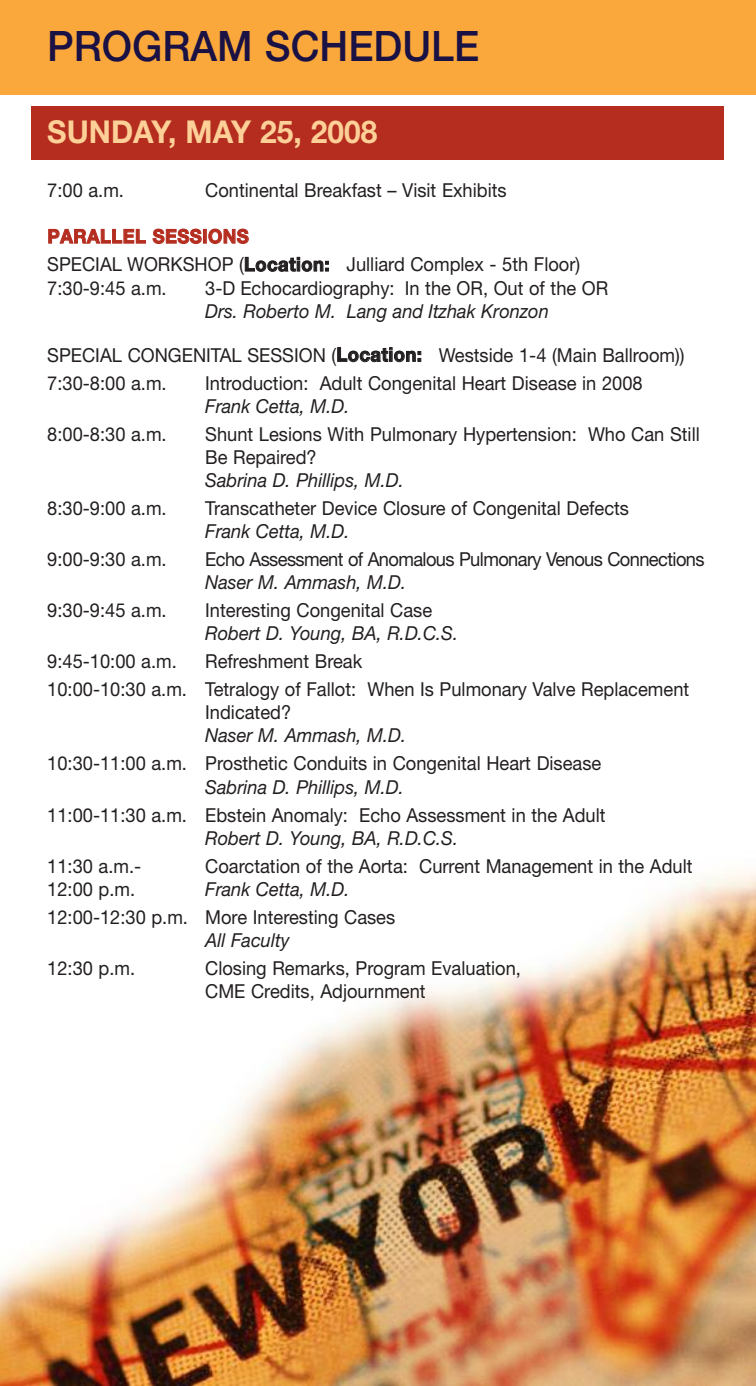
<style>
.page{position:relative;width:756px;height:1386px;background:#fff}
.page>*{position:absolute;margin:0;border:0;box-sizing:border-box;transform-origin:0 0}
.t1{font:500 42px "Helvetica Neue LT Std";color:#1a1144;scale:.95 1}
.t2{font:700 31.5px "Helvetica Neue LT Std";color:#fdd098;scale:.95 1}
.t3{font:19.25px/28px "Helvetica Neue LT Std";color:#231f20;scale:.95 1}
.t4{font:italic 19.25px "Helvetica Neue LT Std";color:#231f20;scale:.95 1}
.t5{font:19.25px "Helvetica Neue LT Std";letter-spacing:-.035em;color:#231f20;scale:.95 1}
.s1{font-weight:700;color:#b42d1f}
.s2{font-weight:700}
</style>
<div class="page">
<img style="left:0;top:871px;width:756px;height:515px">
<div style="left:32px;top:106px;width:692px;height:54px;background:#b42d1f"></div>
<div style="left:0;top:0;width:756px;height:94px;background:#faa83b"></div>
<h1 class="t1" style="left:47px;top:31px;width:456px">PROGRAM SCHEDULE</h1>
<h2 class="t2" style="left:47px;top:120px;width:349px">SUNDAY, MAY 25, 2008</h2>
<p class="t3" style="left:47px;top:178px;width:82px">7:00 a.m.</p>
<p class="t3" style="left:205px;top:178px;width:319px">Continental Breakfast – Visit Exhibits</p>
<p class="t3" style="left:47px;top:224px;width:563px"><span class="s1">PARALLEL SESSIONS<br></span>SPECIAL WORKSHOP (<span class="s2">Location:</span> Julliard Complex - 5th Floor)</p>
<p class="t3" style="left:47px;top:276px;width:127px">7:30-9:45 a.m.</p>
<p class="t3" style="left:205px;top:276px;width:426px">3-D Echocardiography: In the OR, Out of the OR</p>
<p class="t4" style="left:205px;top:304px;width:363px">Drs. Roberto M. Lang and Itzhak Kronzon</p>
<p class="t3" style="left:47px;top:343px;width:673px">SPECIAL CONGENITAL SESSION (<span class="s2">Location:</span> Westside 1-4 (Main Ballroom))<br>7:30-8:00 a.m.</p>
<p class="t3" style="left:205px;top:371px;width:462px">Introduction: Adult Congenital Heart Disease in 2008</p>
<p class="t4" style="left:205px;top:399px;width:153px">Frank Cetta, M.D.</p>
<p class="t3" style="left:47px;top:422px;width:127px">8:00-8:30 a.m.</p>
<p class="t3" style="left:205px;top:424px;width:522px;line-height:23.1px">Shunt Lesions With Pulmonary Hypertension: Who Can Still<br>Be Repaired?</p>
<p class="t4" style="left:205px;top:473px;width:211px">Sabrina D. Phillips, M.D.</p>
<p class="t3" style="left:47px;top:496px;width:127px">8:30-9:00 a.m.</p>
<p class="t3" style="left:205px;top:496px;width:448px">Transcatheter Device Closure of Congenital Defects</p>
<p class="t4" style="left:205px;top:524px;width:153px">Frank Cetta, M.D.</p>
<p class="t3" style="left:47px;top:547px;width:127px">9:00-9:30 a.m.</p>
<p class="t5" style="left:205px;top:552px;width:527px">Echo Assessment of Anomalous Pulmonary Venous Connections</p>
<p class="t4" style="left:205px;top:575px;width:213px">Naser M. Ammash, M.D.</p>
<p class="t3" style="left:47px;top:598px;width:127px">9:30-9:45 a.m.</p>
<p class="t3" style="left:205px;top:598px;width:240px">Interesting Congenital Case</p>
<p class="t4" style="left:205px;top:627px;width:268px">Robert D. Young, BA, R.D.C.S.</p>
<p class="t3" style="left:47px;top:649px;width:138px">9:45-10:00 a.m.</p>
<p class="t3" style="left:47px;top:649px;width:677px;text-indent:158px">Refreshment Break<br>10:00-10:30 a.m. Tetralogy of Fallot: When Is Pulmonary Valve Replacement</p>
<p class="t3" style="left:205px;top:700px;width:92px">Indicated?</p>
<p class="t4" style="left:205px;top:729px;width:213px">Naser M. Ammash, M.D.</p>
<p class="t3" style="left:47px;top:752px;width:585px">10:30-11:00 a.m. Prosthetic Conduits in Congenital Heart Disease</p>
<p class="t4" style="left:205px;top:780px;width:211px">Sabrina D. Phillips, M.D.</p>
<p class="t3" style="left:47px;top:803px;width:589px">11:00-11:30 a.m. Ebstein Anomaly: Echo Assessment in the Adult</p>
<p class="t4" style="left:205px;top:831px;width:268px">Robert D. Young, BA, R.D.C.S.</p>
<p class="t3" style="left:47px;top:854px;width:101px">11:30 a.m.-</p>
<p class="t3" style="left:205px;top:854px;width:514px">Coarctation of the Aorta: Current Management in the Adult</p>
<p class="t3" style="left:47px;top:877px;width:94px">12:00 p.m.</p>
<p class="t4" style="left:205px;top:882px;width:153px">Frank Cetta, M.D.</p>
<p class="t3" style="left:47px;top:905px;width:368px">12:00-12:30 p.m. More Interesting Cases</p>
<p class="t4" style="left:205px;top:933px;width:90px">All Faculty</p>
<p class="t3" style="left:47px;top:956px;width:94px">12:30 p.m.</p>
<p class="t3" style="left:205px;top:958px;width:334px;line-height:23.1px">Closing Remarks, Program Evaluation,<br>CME Credits, Adjournment</p>
</div>
